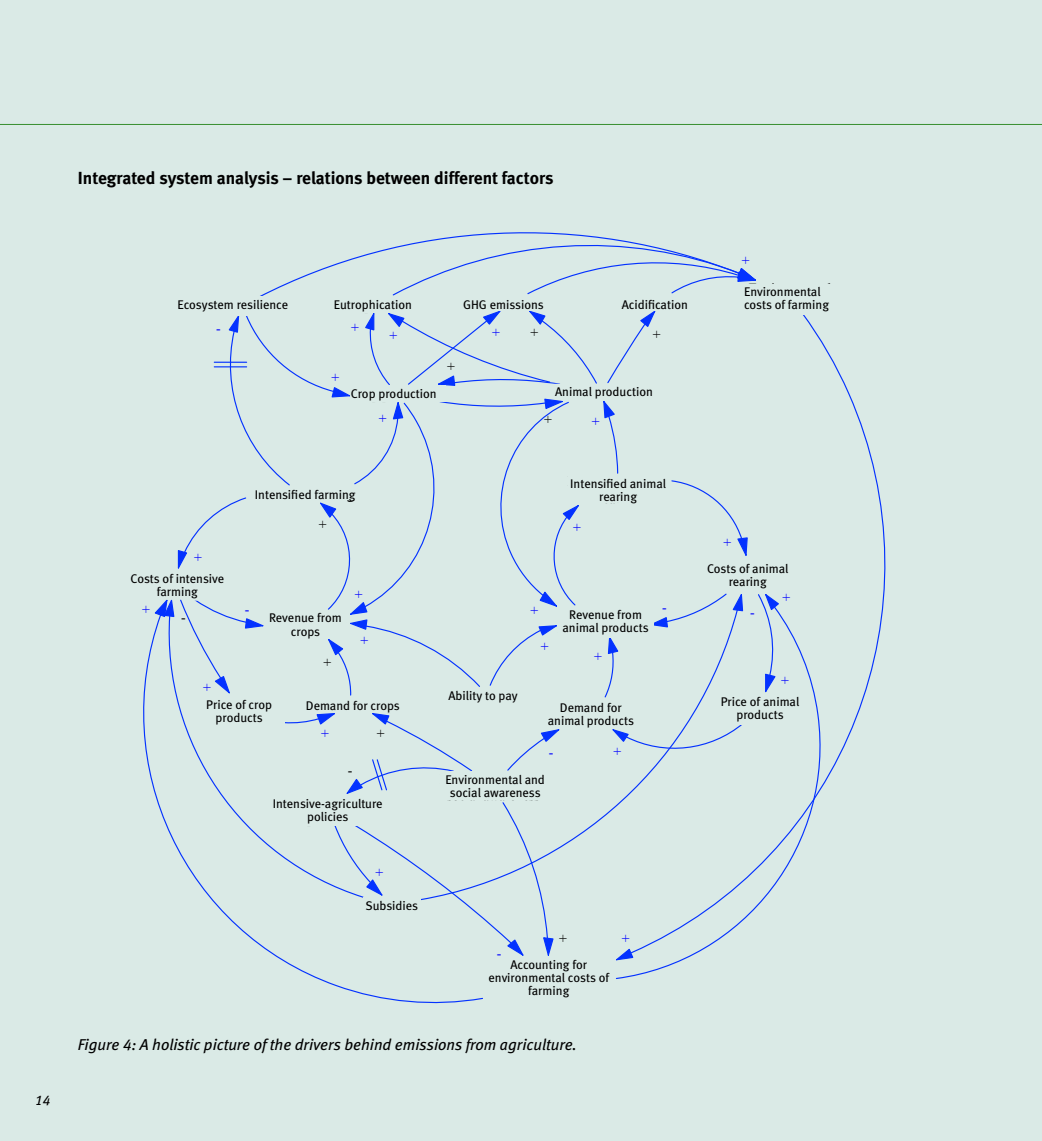
<style>
.page{position:relative;width:1042px;height:1141px;background:#daeae6}
.page>*{position:absolute;margin:0;border:0;box-sizing:border-box;transform-origin:0 0}
.t1{font:17.5px "Meta Bold LF";color:#000}
.t2{font:italic 15.75px "Meta Book LF";color:#000}
.t3{font:italic 14px "Meta Book LF";color:#000}
.t4{font:13.83px/16.1px "Times New Roman";color:#000;text-align:center}
.t5{font:13.83px "Times New Roman";color:#00f}
.t6{font:12.6px/13.1px "Meta Book LF";color:#000;text-align:center}
</style>
<div class="page">
<hr style="left:0;top:124px;width:1042px;height:1px;background:#378e2e">
<svg style="left:260px;top:232px;width:496px;height:64px"></svg>
<svg style="left:803px;top:315px;width:83px;height:450px"></svg>
<svg style="left:484px;top:802px;width:70px;height:154px"></svg>
<svg style="left:615px;top:605px;width:220px;height:374px"></svg>
<svg style="left:757px;top:594px;width:23px;height:99px"></svg>
<svg style="left:155px;top:795px;width:329px;height:209px"></svg>
<div style="left:744px;top:284px;width:133px;height:30px;background:#daeae6"></div>
<div style="left:712px;top:693px;width:96px;height:31px;background:#daeae6"></div>
<svg style="left:143px;top:311px;width:605px;height:484px"></svg>
<div style="left:435px;top:687px;width:96px;height:29px;background:#daeae6"></div>
<div style="left:298px;top:697px;width:110px;height:16px;background:#daeae6"></div>
<div style="left:440px;top:772px;width:110px;height:28px;background:#daeae6"></div>
<div style="left:273px;top:795px;width:110px;height:31px;background:#daeae6"></div>
<div style="left:363px;top:897px;width:57px;height:20px;background:#daeae6"></div>
<div style="left:483px;top:956px;width:131px;height:52px;background:#daeae6"></div>
<div style="left:194px;top:696px;width:90px;height:35px;background:#daeae6"></div>
<div style="left:334px;top:296px;width:96px;height:17px;background:#daeae6"></div>
<p class="t3" style="left:35px;top:1092px;width:17px">14</p>
<p class="t1" style="left:78px;top:168px;width:477px">Integrated system analysis – relations between different factors</p>
<p class="t4" style="left:467px;top:294px;width:90px">GHG emissions</p>
<p class="t4" style="left:622px;top:294px;width:75px">Acidification</p>
<p class="t6" style="left:178px;top:297px;width:112px">Ecosystem resilience</p>
<p class="t6" style="left:463px;top:297px;width:82px">GHG emissions</p>
<p class="t6" style="left:622px;top:297px;width:68px">Acidification</p>
<p class="t6" style="left:334px;top:297px;width:80px">Eutrophication</p>
<p class="t4" style="left:182px;top:299px;width:118px">Ecosystem resilience</p>
<p class="t4" style="left:334px;top:297px;width:84px">Eutrophication</p>
<p class="t5" style="left:216px;top:319px;width:6px">-</p>
<p class="t5" style="left:332px;top:369px;width:9px">+</p>
<p class="t5" style="left:351px;top:318px;width:9px">+</p>
<p class="t5" style="left:389px;top:326px;width:9px">+</p>
<p class="t4" style="left:447px;top:358px;width:9px">+</p>
<p class="t5" style="left:492px;top:323px;width:9px">+</p>
<p class="t4" style="left:530px;top:324px;width:9px">+</p>
<p class="t4" style="left:653px;top:326px;width:9px">+</p>
<p class="t6" style="left:351px;top:387px;width:87px">Crop production</p>
<p class="t6" style="left:555px;top:385px;width:99px">Animal production</p>
<p class="t4" style="left:548px;top:385px;width:107px">Animal production</p>
<p class="t4" style="left:351px;top:386px;width:93px">Crop production</p>
<p class="t5" style="left:379px;top:409px;width:9px">+</p>
<p class="t4" style="left:544px;top:411px;width:9px">+</p>
<p class="t5" style="left:592px;top:412px;width:9px">+</p>
<p class="t5" style="left:742px;top:251px;width:9px">+</p>
<p class="t4" style="left:745px;top:281px;width:92px;text-align:left">Environmental costs of farming</p>
<p class="t6" style="left:744px;top:285px;width:86px;text-align:left">Environmental costs of farming</p>
<p class="t5" style="left:194px;top:548px;width:9px">+</p>
<p class="t4" style="left:124px;top:568px;width:101px">Costs of intensive farming</p>
<p class="t6" style="left:131px;top:572px;width:95px">Costs of intensive farming</p>
<p class="t5" style="left:142px;top:600px;width:9px">+</p>
<p class="t4" style="left:181px;top:609px;width:6px">-</p>
<p class="t4" style="left:247px;top:486px;width:108px">Intensified farming</p>
<p class="t6" style="left:255px;top:488px;width:102px">Intensified farming</p>
<p class="t4" style="left:319px;top:516px;width:9px">+</p>
<p class="t4" style="left:567px;top:474px;width:102px">Intensified animal rearing</p>
<p class="t6" style="left:570px;top:477px;width:97px">Intensified animal rearing</p>
<p class="t5" style="left:573px;top:518px;width:9px">+</p>
<p class="t5" style="left:245px;top:600px;width:6px">-</p>
<p class="t5" style="left:355px;top:585px;width:9px">+</p>
<p class="t5" style="left:360px;top:631px;width:9px">+</p>
<p class="t5" style="left:530px;top:601px;width:9px">+</p>
<p class="t4" style="left:558px;top:605px;width:90px">Revenue from animal products</p>
<p class="t6" style="left:269px;top:611px;width:74px">Revenue from crops</p>
<p class="t6" style="left:562px;top:608px;width:88px">Revenue from animal products</p>
<p class="t4" style="left:267px;top:611px;width:80px;line-height:13.8px">Revenue from crops</p>
<p class="t4" style="left:323px;top:654px;width:9px">+</p>
<p class="t5" style="left:541px;top:637px;width:9px">+</p>
<p class="t5" style="left:594px;top:647px;width:9px">+</p>
<p class="t5" style="left:662px;top:599px;width:6px">-</p>
<p class="t5" style="left:203px;top:678px;width:9px">+</p>
<p class="t4" style="left:207px;top:695px;width:73px">Price of crop products</p>
<p class="t6" style="left:206px;top:698px;width:67px">Price of crop products</p>
<p class="t4" style="left:299px;top:697px;width:102px">Demand for crops</p>
<p class="t6" style="left:306px;top:699px;width:95px">Demand for crops</p>
<p class="t5" style="left:321px;top:724px;width:9px">+</p>
<p class="t4" style="left:348px;top:762px;width:6px">-</p>
<p class="t4" style="left:377px;top:726px;width:9px">+</p>
<p class="t4" style="left:274px;top:794px;width:110px">Intesive-agriculture policies</p>
<p class="t6" style="left:273px;top:797px;width:111px">Intensive-agriculture policies</p>
<p class="t5" style="left:375px;top:863px;width:9px">+</p>
<p class="t4" style="left:365px;top:897px;width:55px">Subsidies</p>
<p class="t6" style="left:365px;top:899px;width:54px">Subsidies</p>
<p class="t6" style="left:448px;top:688px;width:71px">Ability to pay</p>
<p class="t4" style="left:448px;top:687px;width:79px">Ability to pay</p>
<p class="t4" style="left:550px;top:698px;width:90px">Demand for animal products</p>
<p class="t5" style="left:549px;top:743px;width:6px">-</p>
<p class="t6" style="left:548px;top:701px;width:88px">Demand for animal products</p>
<p class="t5" style="left:614px;top:742px;width:9px">+</p>
<p class="t4" style="left:440px;top:771px;width:107px">Environmental and social awareness</p>
<p class="t6" style="left:445px;top:773px;width:101px">Environmental and social awareness</p>
<p class="t5" style="left:497px;top:944px;width:6px">-</p>
<p class="t4" style="left:559px;top:930px;width:9px">+</p>
<p class="t4" style="left:485px;top:955px;width:128px">Accounting for environmental costs of farming</p>
<p class="t6" style="left:488px;top:958px;width:122px">Accounting for environmental costs of farming</p>
<p class="t5" style="left:622px;top:929px;width:9px">+</p>
<p class="t2" style="left:78px;top:1035px;width:500px">Figure 4: A holistic picture of the drivers behind emissions from agriculture.</p>
<p class="t5" style="left:723px;top:533px;width:9px">+</p>
<p class="t4" style="left:702px;top:559px;width:89px">Costs of animal rearing</p>
<p class="t6" style="left:707px;top:562px;width:83px">Costs of animal rearing</p>
<p class="t5" style="left:750px;top:603px;width:6px">-</p>
<p class="t5" style="left:782px;top:588px;width:9px">+</p>
<p class="t5" style="left:781px;top:671px;width:9px">+</p>
<p class="t4" style="left:715px;top:692px;width:86px">Price of animal products</p>
<p class="t6" style="left:721px;top:694px;width:80px">Price of animal products</p>
</div>
